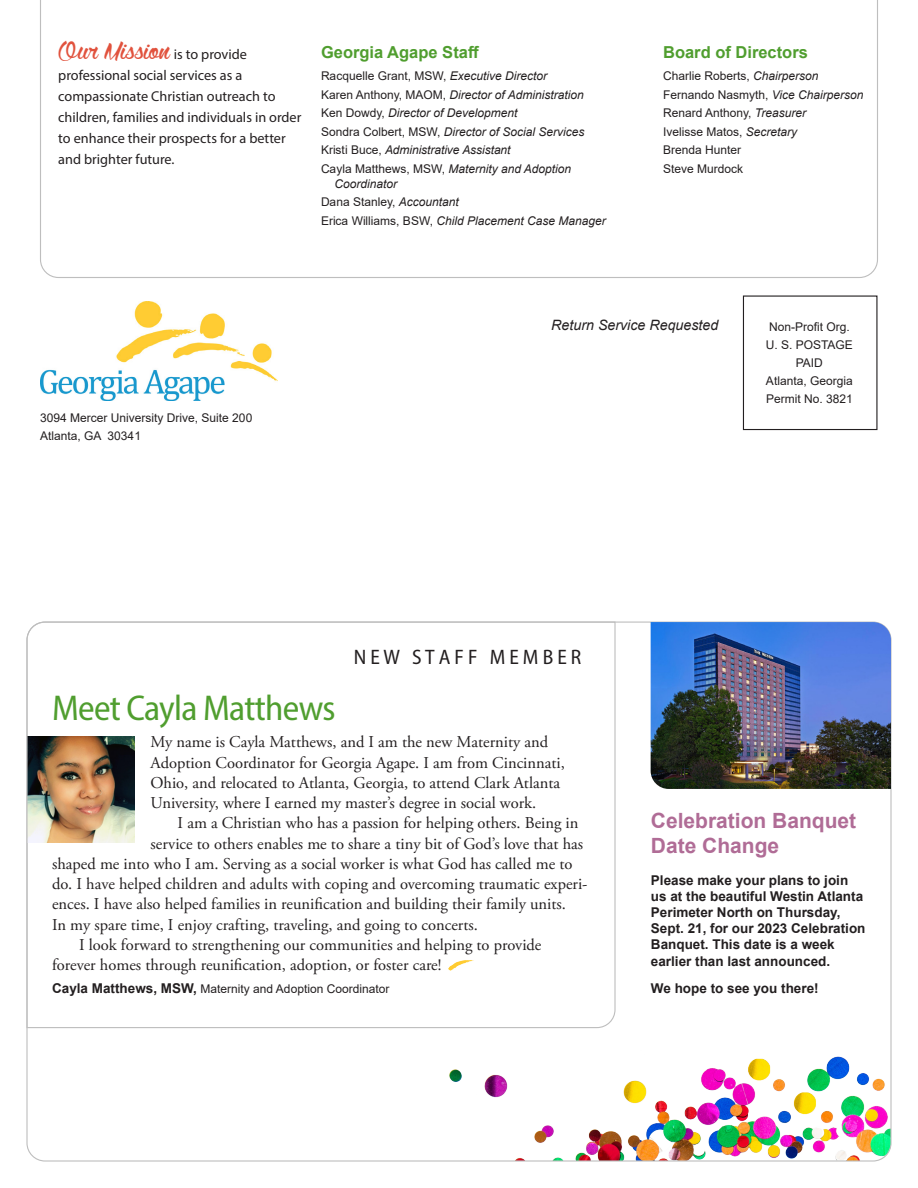
<style>
.page{position:relative;width:918px;height:1188px;background:#fff}
.page>*{position:absolute;margin:0;border:0;box-sizing:border-box;transform-origin:0 0}
.Gifts{font:300 42px "Wolfinthe City";color:#e1523d}
.Garamond_first_parag{font:semi-condensed 36px "Myriad Pro";letter-spacing:-.02em;color:#509e2f}
.Photo_captions{font:700 21px/25.2px "Arial";color:#b06c96}
.gill_sans_8_5__bylin{font:semi-condensed 21px "Myriad Pro";color:#231f20}
.Garamond_text{font:16.5px/20.2px "Adobe Garamond Pro";color:#231f20}
.Garamond_first_parag-2{font:16.5px/20.2px "Adobe Garamond Pro";color:#231f20}
.Gifts-2{font:700 16.5px "Arial";color:#509e2f}
.Gifts-3{font:14.25px/21px "Myriad Pro";color:#231f20}
.Arial{font:italic 14.25px "Arial";color:#231f20}
.Photo_captions-2{font:700 13.5px/16.2px "Arial";color:#231f20}
.Gifts-4{font:italic 12px/15px "Arial";color:#231f20}
.Gifts-5{font:12px "Arial";color:#231f20}
.Arial-2{font:12px/18px "Arial";color:#231f20}
.Garamond_text-2{font:12px "Arial";color:#231f20}
.s1{font-style:italic}
.s2{font-style:normal}
.s3{font-weight:700;font-size:13.5px}
</style>
<div class="page">
<img style="left:449px;top:1056px;width:441px;height:104px">
<svg style="left:40px;top:0;width:838px;height:278px"></svg>
<img style="left:40px;top:302px;width:238px;height:98px">
<div style="left:743px;top:296px;width:135px;height:134px;border:1px solid #231f20"></div>
<svg style="left:26px;top:621px;width:590px;height:408px"></svg>
<img style="left:448px;top:959px;width:27px;height:13px">
<img style="left:651px;top:622px;width:240px;height:167px">
<p class="Gifts" style="left:58px;top:19px;width:113px">Our Mission</p>
<p class="Gifts-2" style="left:321px;top:41px;width:160px">Georgia Agape Staff</p>
<p class="Gifts-5" style="left:321px;top:68px;width:228px">Racquelle Grant, MSW, <span class="s1">Executive Director</span></p>
<p class="Gifts-4" style="left:321px;top:87px;width:264px"><span class="s2">Karen Anthony, MAOM,</span> Director of Administration</p>
<p class="Gifts-4" style="left:321px;top:105px;width:198px"><span class="s2">Ken Dowdy,</span> Director of Development</p>
<p class="Gifts-4" style="left:321px;top:124px;width:265px"><span class="s2">Sondra Colbert, MSW,</span> Director of Social Services</p>
<p class="Gifts-4" style="left:321px;top:143px;width:191px"><span class="s2">Kristi Buce,</span> Administrative Assistant</p>
<p class="Gifts-4" style="left:334px;top:161px;width:238px;text-indent:-14px"><span class="s2">Cayla Matthews, MSW,</span> Maternity and Adoption<br>Coordinator</p>
<p class="Gifts-5" style="left:321px;top:194px;width:139px">Dana Stanley, <span class="s1">Accountant</span></p>
<p class="Gifts-4" style="left:321px;top:213px;width:286px"><span class="s2">Erica Williams, BSW,</span> Child Placement Case Manager</p>
<p class="Gifts-3" style="left:58px;top:43px;width:245px;text-indent:116px">is to provide professional social services as a compassionate Christian outreach to children, families and individuals in order to enhance their prospects for a better and brighter future.</p>
<p class="Gifts-2" style="left:663px;top:41px;width:146px">Board of Directors</p>
<p class="Gifts-5" style="left:663px;top:68px;width:157px">Charlie Roberts, <span class="s1">Chairperson</span></p>
<p class="Gifts-5" style="left:663px;top:86px;width:202px">Fernando Nasmyth, <span class="s1">Vice Chairperson</span></p>
<p class="Gifts-5" style="left:663px;top:105px;width:144px">Renard Anthony, <span class="s1">Treasurer</span></p>
<p class="Gifts-5" style="left:663px;top:123px;width:136px">Ivelisse Matos, <span class="s1">Secretary</span></p>
<p class="Gifts-5" style="left:663px;top:142px;width:80px">Brenda Hunter</p>
<p class="Gifts-5" style="left:663px;top:160px;width:82px">Steve Murdock</p>
<p class="Arial-2" style="left:40px;top:408px;width:214px">3094 Mercer University Drive, Suite 200<br>Atlanta, GA 30341</p>
<p class="Arial" style="left:551px;top:316px;width:169px">Return Service Requested</p>
<p class="Arial-2" style="left:766px;top:318px;width:89px;text-align:center">Non-Profit Org.<br>U. S. POSTAGE<br>PAID<br>Atlanta, Georgia<br>Permit No. 3821</p>
<p class="gill_sans_8_5__bylin" style="left:354px;top:644px;width:229px">N E W S T A F F M E M B E R</p>
<p class="Garamond_first_parag" style="left:52px;top:686px;width:285px">Meet Cayla Matthews</p>
<p class="Garamond_first_parag-2" style="left:151px;top:732px;width:416px">My name is Cayla Matthews, and I am the new Maternity and Adoption Coordinator for Georgia Agape. I am from Cincinnati, Ohio, and relocated to Atlanta, Georgia, to attend Clark Atlanta University, where I earned my master’s degree in social work.</p>
<p class="Garamond_text" style="left:178px;top:813px;width:402px">I am a Christian who has a passion for helping others. Being in</p>
<p class="Garamond_text" style="left:151px;top:834px;width:434px">service to others enables me to share a tiny bit of God’s love that has</p>
<p class="Garamond_text" style="left:52px;top:854px;width:522px">shaped me into who I am. Serving as a social worker is what God has called me to</p>
<p class="Garamond_text" style="left:52px;top:874px;width:537px">do. I have helped children and adults with coping and overcoming traumatic experi-</p>
<p class="Garamond_text" style="left:52px;top:894px;width:515px">ences. I have also helped families in reunification and building their family units.</p>
<p class="Garamond_text" style="left:52px;top:915px;width:427px">In my spare time, I enjoy crafting, traveling, and going to concerts.</p>
<p class="Garamond_text" style="left:52px;top:935px;width:491px;text-indent:27px">I look forward to strengthening our communities and helping to provide forever homes through reunification, adoption, or foster care!</p>
<p class="Garamond_text-2" style="left:52px;top:980px;width:339px"><span class="s3">Cayla Matthews, MSW,</span> Maternity and Adoption Coordinator</p>
<p class="Photo_captions" style="left:651px;top:809px;width:207px">Celebration Banquet<br>Date Change</p>
<p class="Photo_captions-2" style="left:651px;top:872px;width:216px">Please make your plans to join us at the beautiful Westin Atlanta<br>Perimeter North on Thursday,<br>Sept. 21, for our 2023 Celebration<br>Banquet. This date is a week earlier than last announced.</p>
<p class="Photo_captions-2" style="left:651px;top:980px;width:169px">We hope to see you there!</p>
</div>
